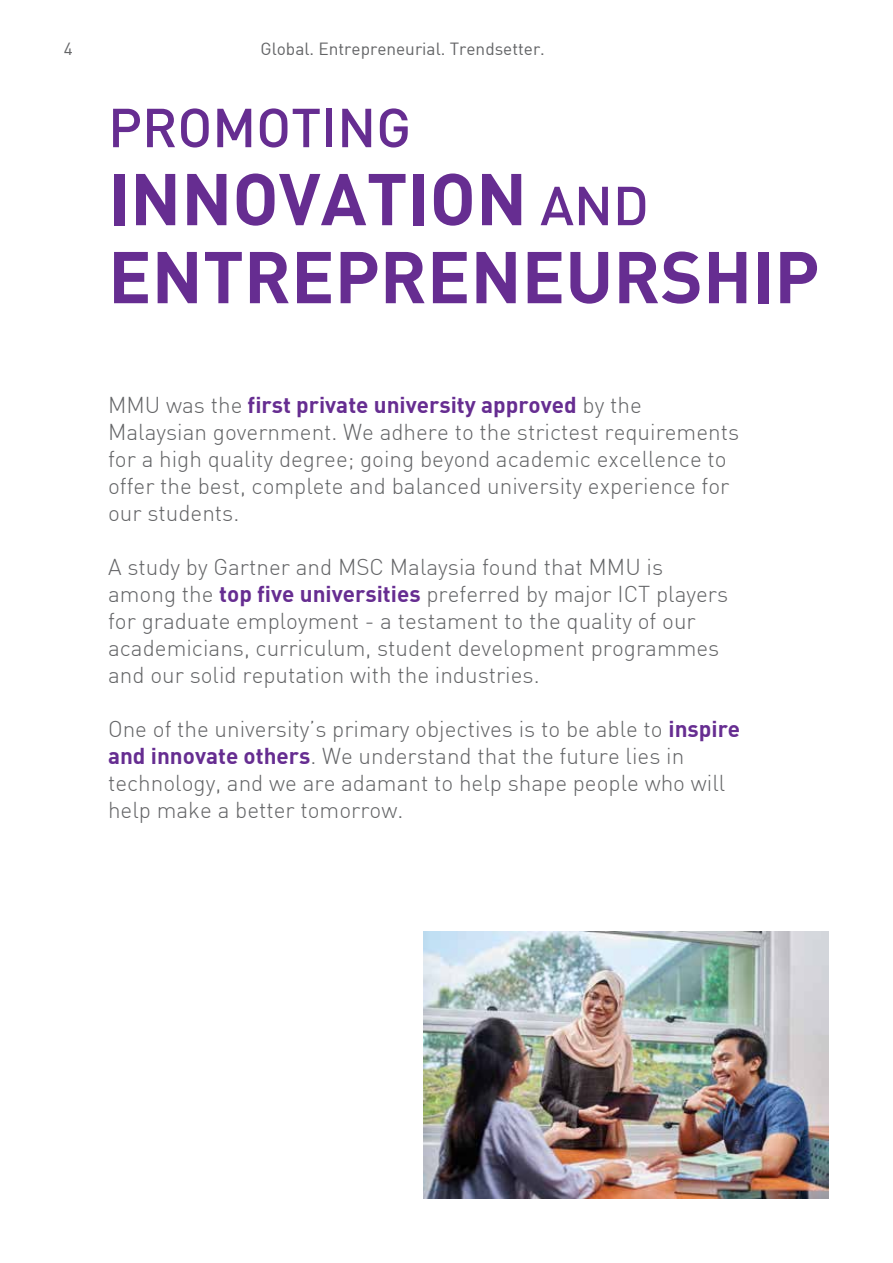
<style>
.page{position:relative;width:893px;height:1263px;background:#fff}
.page>*{position:absolute;margin:0;border:0;box-sizing:border-box;transform-origin:0 0}
.t1{font:72px/78px "DIN Bold";color:#662d91}
.t2{font:500 54px "DIN";color:#662d91}
.t3{font:300 22.5px/27px "DIN";color:#636466}
.t4{font:22.5px "DIN Bold";color:#662d91}
.t5{font:17.25px "DIN";color:#636466}
.s1{font-family:"DIN";font-weight:500;font-size:54px}
.s2{font-family:"DIN";font-weight:300;color:#636466}
.s3{font-family:"DIN Bold";font-weight:400;color:#662d91}
</style>
<div class="page">
<img style="left:424px;top:931px;width:405px;height:267px">
<p class="t5" style="left:64px;top:38px;width:11px">4</p>
<p class="t5" style="left:260px;top:38px;width:286px">Global. Entrepreneurial. Trendsetter.</p>
<h2 class="t2" style="left:108px;top:93px;width:305px">PROMOTING</h2>
<h1 class="t1" style="left:108px;top:157px;width:713px">INNOVATION <span class="s1">AND<br></span>ENTREPRENEURSHIP</h1>
<p class="t4" style="left:108px;top:390px;width:535px"><span class="s2">MMU was the</span> first private university approved <span class="s2">by the</span></p>
<p class="t3" style="left:108px;top:418px;width:633px">Malaysian government. We adhere to the strictest requirements for a high quality degree; going beyond academic excellence to offer the best, complete and balanced university experience for our students.</p>
<p class="t3" style="left:108px;top:553px;width:622px">A study by Gartner and MSC Malaysia found that MMU is among the <span class="s3">top five universities</span> preferred by major ICT players for graduate employment - a testament to the quality of our academicians, curriculum, student development programmes and our solid reputation with the industries.</p>
<p class="t3" style="left:108px;top:715px;width:634px">One of the university’s primary objectives is to be able to <span class="s3">inspire and innovate others</span>. We understand that the future lies in technology, and we are adamant to help shape people who will help make a better tomorrow.</p>
</div>
